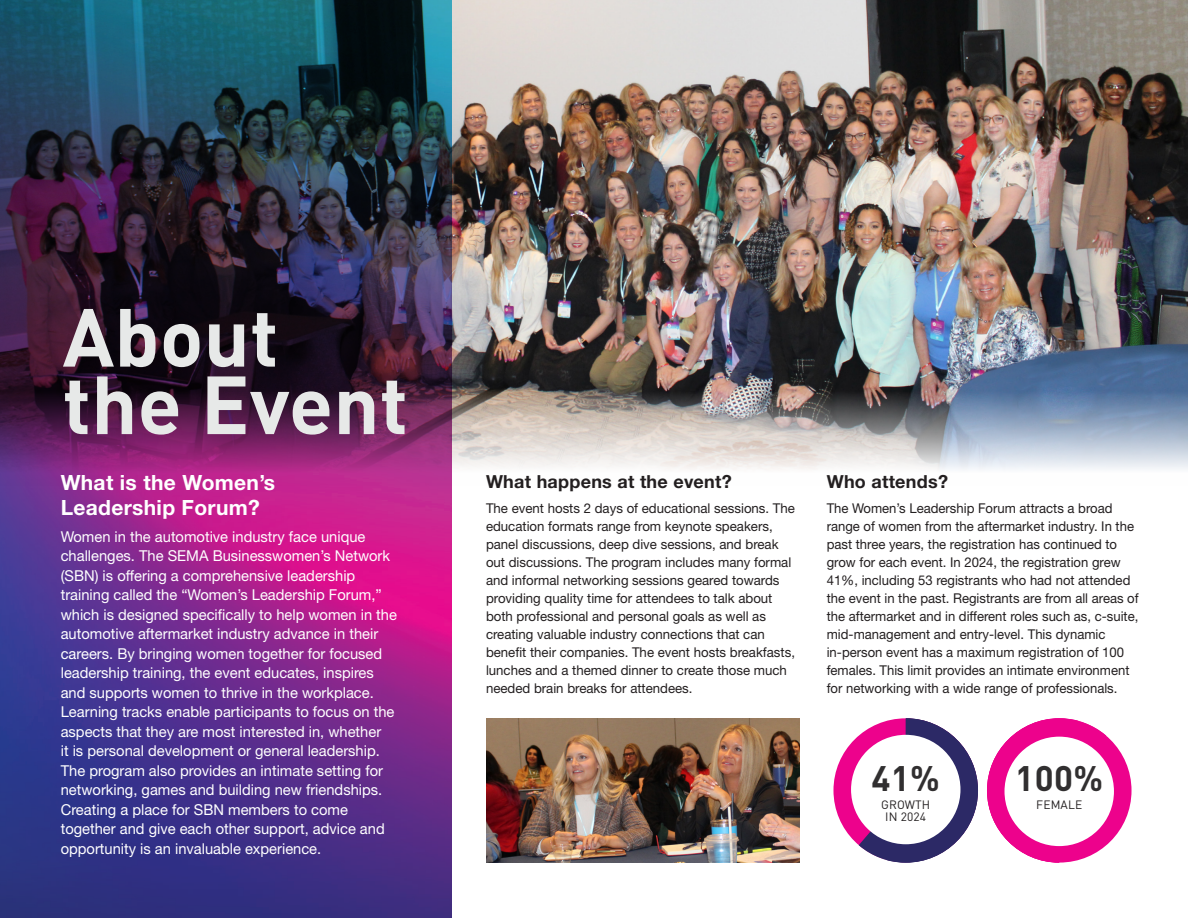
<style>
.page{position:relative;width:1188px;height:918px;background:#fff}
.page>*{position:absolute;margin:0;border:0;box-sizing:border-box;transform-origin:0 0}
.Heading{font:700 81px/67.5px "DINOT";color:#e7e9e8}
.Body_Center{font:700 35.1px "DINOT";color:#312f30}
.Bold_Head{font:700 21px/25.2px "Helvetica Neue LT Std";letter-spacing:.015em;color:#fff}
.Bold_Head-2{font:700 18px "Helvetica Neue LT Std";letter-spacing:.015em;color:#231f20}
.basic{font:15px/19.5px "Helvetica Neue LT Std";color:#fff}
.basic-2{font:13.5px/18px "Helvetica Neue LT Std";color:#231f20}
.Body_Center-2{font:12px "DINOT";letter-spacing:.01em;color:#231f20}
</style>
<div class="page">
<img style="left:0;top:486px;width:451px;height:432px">
<img style="left:0;top:0;width:1188px;height:486px">
<div style="left:833px;top:718px;width:145px;height:144px;background:#ed028c;border-radius:50%"></div>
<svg style="left:851px;top:718px;width:127px;height:145px"></svg>
<div style="left:987px;top:719px;width:145px;height:144px;background:#ed028c;border-radius:50%"></div>
<svg style="left:987px;top:718px;width:127px;height:145px"></svg>
<img style="left:486px;top:718px;width:314px;height:145px">
<p class="Heading" style="left:63px;top:296px;width:347px">About the Event</p>
<p class="Bold_Head" style="left:61px;top:470px;width:216px">What is the Women’s<br>Leadership Forum?</p>
<p class="basic" style="left:61px;top:526px;width:338px">Women in the automotive industry face unique challenges. The SEMA Businesswomen’s Network (SBN) is offering a comprehensive leadership training called the “Women’s Leadership Forum,” which is designed specifically to help women in the automotive aftermarket industry advance in their careers. By bringing women together for focused leadership training, the event educates, inspires and supports women to thrive in the workplace.<br>Learning tracks enable participants to focus on the aspects that they are most interested in, whether<br>it is personal development or general leadership.<br>The program also provides an intimate setting for networking, games and building new friendships.<br>Creating a place for SBN members to come together and give each other support, advice and opportunity is an invaluable experience.</p>
<p class="Bold_Head-2" style="left:486px;top:471px;width:247px">What happens at the event?</p>
<p class="basic-2" style="left:486px;top:499px;width:311px">The event hosts 2 days of educational sessions. The education formats range from keynote speakers, panel discussions, deep dive sessions, and break out discussions. The program includes many formal and informal networking sessions geared towards providing quality time for attendees to talk about both professional and personal goals as well as creating valuable industry connections that can benefit their companies. The event hosts breakfasts, lunches and a themed dinner to create those much needed brain breaks for attendees.</p>
<p class="Bold_Head-2" style="left:827px;top:471px;width:123px">Who attends?</p>
<p class="basic-2" style="left:827px;top:499px;width:313px">The Women’s Leadership Forum attracts a broad range of women from the aftermarket industry. In the past three years, the registration has continued to grow for each event. In 2024, the registration grew 41%, including 53 registrants who had not attended the event in the past. Registrants are from all areas of the aftermarket and in different roles such as, c-suite, mid-management and entry-level. This dynamic in-person event has a maximum registration of 100 females. This limit provides an intimate environment for networking with a wide range of professionals.</p>
<p class="Body_Center" style="left:872px;top:751px;width:70px">41%</p>
<p class="Body_Center" style="left:1015px;top:751px;width:89px">100%</p>
<p class="Body_Center-2" style="left:881px;top:796px;width:51px">GROWTH</p>
<p class="Body_Center-2" style="left:1036px;top:796px;width:47px">FEMALE</p>
<p class="Body_Center-2" style="left:885px;top:808px;width:42px">IN 2024</p>
</div>
